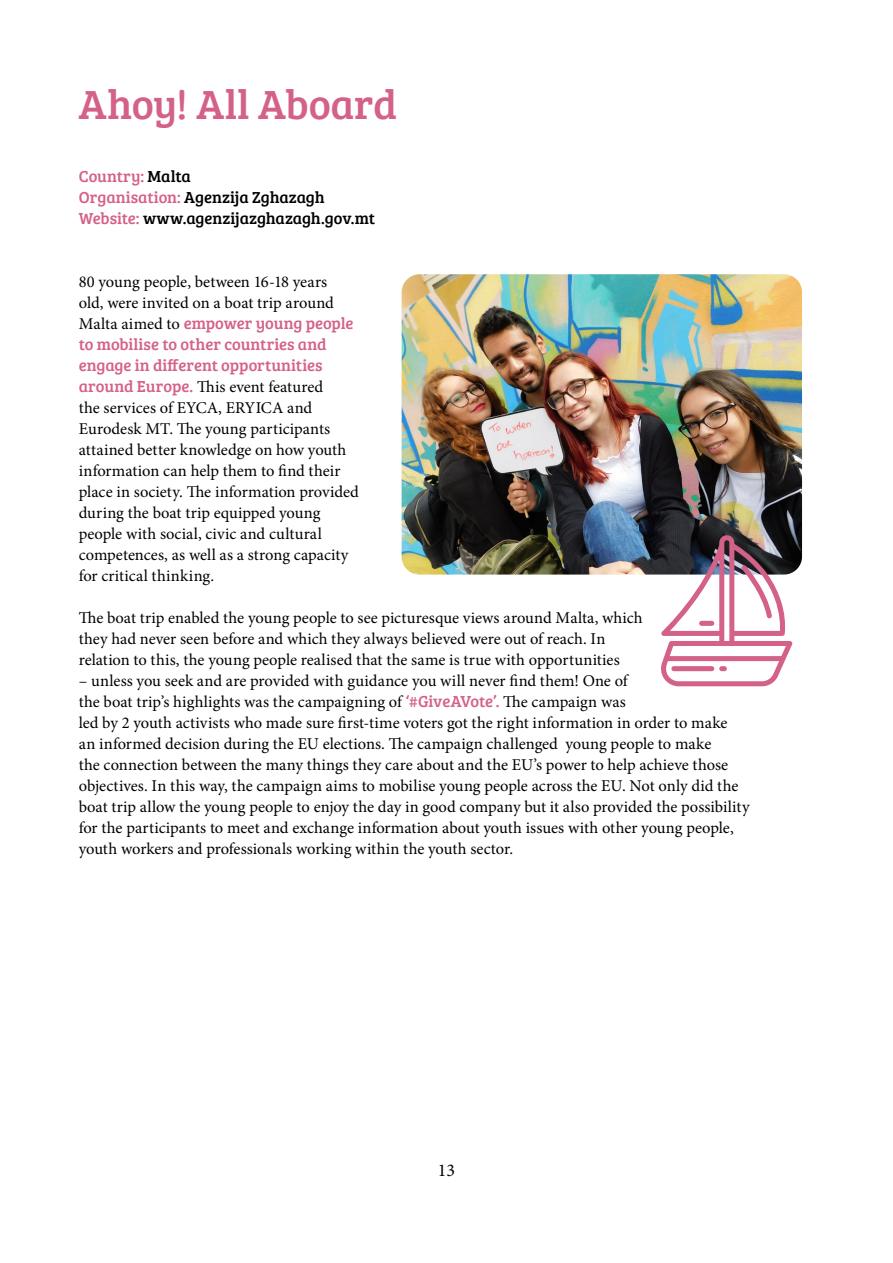
<style>
.page{position:relative;width:893px;height:1263px;background:#fff}
.page>*{position:absolute;margin:0;border:0;box-sizing:border-box;transform-origin:0 0}
.t1{font:42px "Bree Serif";letter-spacing:-.005em;color:#d46188}
.t2{font:18px "Minion Pro";color:#000}
.t3{font:16.5px/21px "Minion Pro";color:#000}
.t4{font:16.5px/21px "Bree Serif";color:#d46188}
.t5{font:16.5px/21px "Bree Serif";color:#000}
.s1{color:#d46188}
.s2{font-family:"Minion Pro";color:#000}
.s3{font-family:"Bree Serif";color:#d46188}
</style>
<div class="page">
<img style="left:402px;top:274px;width:400px;height:300px">
<svg style="left:660px;top:535px;width:132px;height:151px"></svg>
<div style="left:699px;top:621px;width:15px;height:5px;background:#d46188;border-radius:3px"></div>
<h1 class="t1" style="left:79px;top:73px;width:320px">Ahoy! All Aboard</h1>
<p class="t5" style="left:79px;top:165px;width:298px"><span class="s1">Country:</span> Malta<br><span class="s1">Organisation:</span> Agenzija Zghazagh<br><span class="s1">Website:</span> www.agenzijazghazagh.gov.mt</p>
<p class="t3" style="left:79px;top:271px;width:257px">80 young people, between 16-18 years old, were invited on a boat trip around</p>
<p class="t4" style="left:79px;top:312px;width:276px"><span class="s2">Malta aimed to</span> empower young people to mobilise to other countries and engage in different opportunities</p>
<p class="t3" style="left:79px;top:376px;width:282px"><span class="s3">around Europe.</span> This event featured<br>the services of EYCA, ERYICA and Eurodesk MT. The young participants attained better knowledge on how youth information can help them to find their place in society. The information provided during the boat trip equipped young people with social, civic and cultural competences, as well as a strong capacity for critical thinking.</p>
<p class="t3" style="left:79px;top:607px;width:565px">The boat trip enabled the young people to see picturesque views around Malta, which they had never seen before and which they always believed were out of reach. In relation to this, the young people realised that the same is true with opportunities</p>
<p class="t3" style="left:79px;top:670px;width:672px">– unless you seek and are provided with guidance you will never find them! One of<br>the boat trip’s highlights was the campaigning of <span class="s3">‘#GiveAVote’.</span> The campaign was<br>led by 2 youth activists who made sure first-time voters got the right information in order to make<br>an informed decision during the EU elections. The campaign challenged young people to make<br>the connection between the many things they care about and the EU’s power to help achieve those objectives. In this way, the campaign aims to mobilise young people across the EU. Not only did the boat trip allow the young people to enjoy the day in good company but it also provided the possibility for the participants to meet and exchange information about youth issues with other young people, youth workers and professionals working within the youth sector.</p>
<p class="t2" style="left:438px;top:1158px;width:19px">13</p>
</div>
